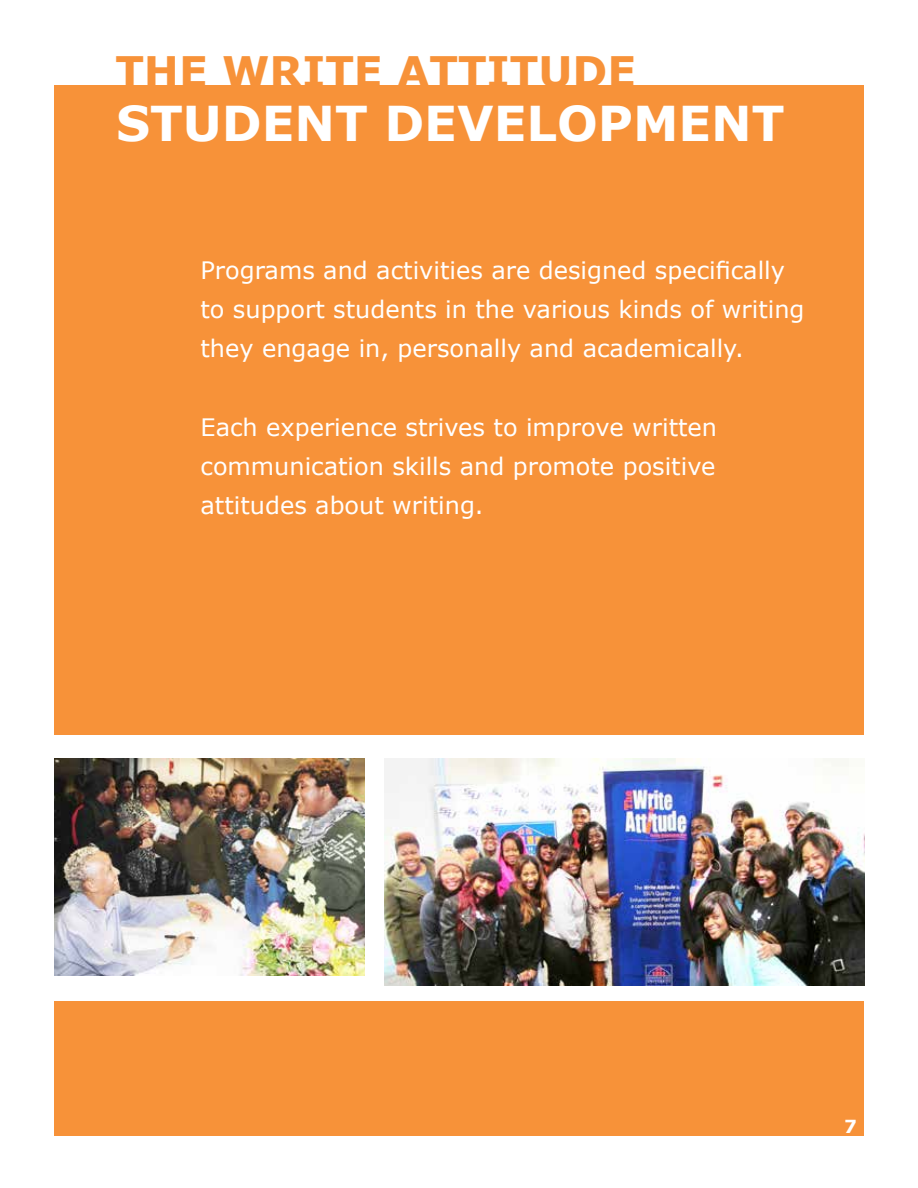
<style>
.page{position:relative;width:918px;height:1188px;background:#fff}
.page>*{position:absolute;margin:0;border:0;box-sizing:border-box;transform-origin:0 0}
.t1{font:700 48px "Verdana";color:#fff}
.t2{font:700 42px "Verdana";color:#f79239}
.t3{font:24px/39.3px "Verdana";color:#fff}
.t4{font:700 18px "Verdana";color:#fff}
</style>
<div class="page">
<div style="left:54px;top:85px;width:810px;height:1051px;background:#f79239"></div>
<div style="left:42px;top:736px;width:876px;height:265px;background:#fff"></div>
<img style="left:54px;top:758px;width:310px;height:217px">
<img style="left:384px;top:758px;width:480px;height:228px">
<h2 class="t2" style="left:115px;top:44px;width:522px">THE WRITE ATTITUDE</h2>
<h1 class="t1" style="left:116px;top:92px;width:670px">STUDENT DEVELOPMENT</h1>
<p class="t3" style="left:201px;top:251px;width:606px">Programs and activities are designed specifically to support students in the various kinds of writing they engage in, personally and academically.</p>
<p class="t3" style="left:201px;top:408px;width:518px;text-align:justify">Each experience strives to improve written communication skills and promote positive attitudes about writing.</p>
<p class="t4" style="left:844px;top:1115px;width:14px">7</p>
</div>
